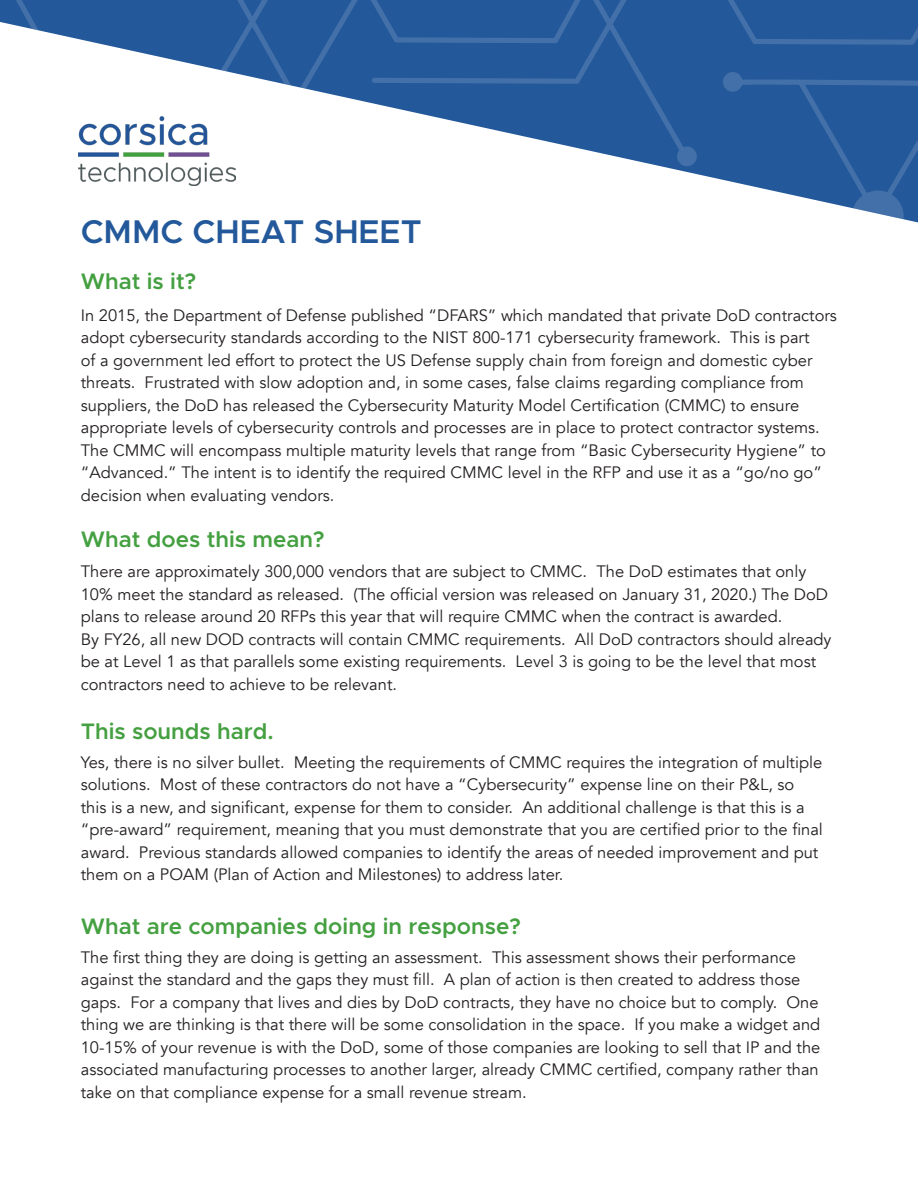
<style>
.page{position:relative;width:918px;height:1188px;background:#fff}
.page>*{position:absolute;margin:0;border:0;box-sizing:border-box;transform-origin:0 0}
.t1{font:600 33px "Metropolis";color:#23589a}
.t2{font:600 22.5px "Metropolis";color:#45a041}
.t3{font:16.5px/22.5px "Avenir";color:#231f20}
</style>
<div class="page">
<svg style="left:723px;top:167px;width:195px;height:55px"></svg>
<svg style="left:78px;top:0;width:840px;height:167px;fill:#23589a"></svg>
<svg style="left:0;top:0;width:197px;height:41px;background:#3a69a4"></svg>
<img style="left:79px;top:117px;width:157px;height:69px">
<h1 class="t1" style="left:81px;top:217px;width:342px">CMMC CHEAT SHEET</h1>
<h2 class="t2" style="left:81px;top:271px;width:117px">What is it?</h2>
<p class="t3" style="left:81px;top:305px;width:758px">In 2015, the Department of Defense published “DFARS” which mandated that private DoD contractors adopt cybersecurity standards according to the NIST 800-171 cybersecurity framework. This is part<br>of a government led effort to protect the US Defense supply chain from foreign and domestic cyber threats. Frustrated with slow adoption and, in some cases, false claims regarding compliance from suppliers, the DoD has released the Cybersecurity Maturity Model Certification (CMMC) to ensure appropriate levels of cybersecurity controls and processes are in place to protect contractor systems.<br>The CMMC will encompass multiple maturity levels that range from “Basic Cybersecurity Hygiene” to “Advanced.” The intent is to identify the required CMMC level in the RFP and use it as a “go/no go” decision when evaluating vendors.</p>
<h2 class="t2" style="left:81px;top:529px;width:245px">What does this mean?</h2>
<p class="t3" style="left:81px;top:562px;width:752px">There are approximately 300,000 vendors that are subject to CMMC. The DoD estimates that only 10% meet the standard as released. (The official version was released on January 31, 2020.) The DoD plans to release around 20 RFPs this year that will require CMMC when the contract is awarded.<br>By FY26, all new DOD contracts will contain CMMC requirements. All DoD contractors should already be at Level 1 as that parallels some existing requirements. Level 3 is going to be the level that most contractors need to achieve to be relevant.</p>
<h2 class="t2" style="left:81px;top:721px;width:194px">This sounds hard.</h2>
<p class="t3" style="left:81px;top:752px;width:744px">Yes, there is no silver bullet. Meeting the requirements of CMMC requires the integration of multiple solutions. Most of these contractors do not have a “Cybersecurity” expense line on their P&amp;L, so this is a new, and significant, expense for them to consider. An additional challenge is that this is a “pre-award” requirement, meaning that you must demonstrate that you are certified prior to the final award. Previous standards allowed companies to identify the areas of needed improvement and put them on a POAM (Plan of Action and Milestones) to address later.</p>
<h2 class="t2" style="left:81px;top:916px;width:441px">What are companies doing in response?</h2>
<p class="t3" style="left:81px;top:946px;width:741px">The first thing they are doing is getting an assessment. This assessment shows their performance against the standard and the gaps they must fill. A plan of action is then created to address those gaps. For a company that lives and dies by DoD contracts, they have no choice but to comply. One thing we are thinking is that there will be some consolidation in the space. If you make a widget and 10-15% of your revenue is with the DoD, some of those companies are looking to sell that IP and the associated manufacturing processes to another larger, already CMMC certified, company rather than take on that compliance expense for a small revenue stream.</p>
</div>
